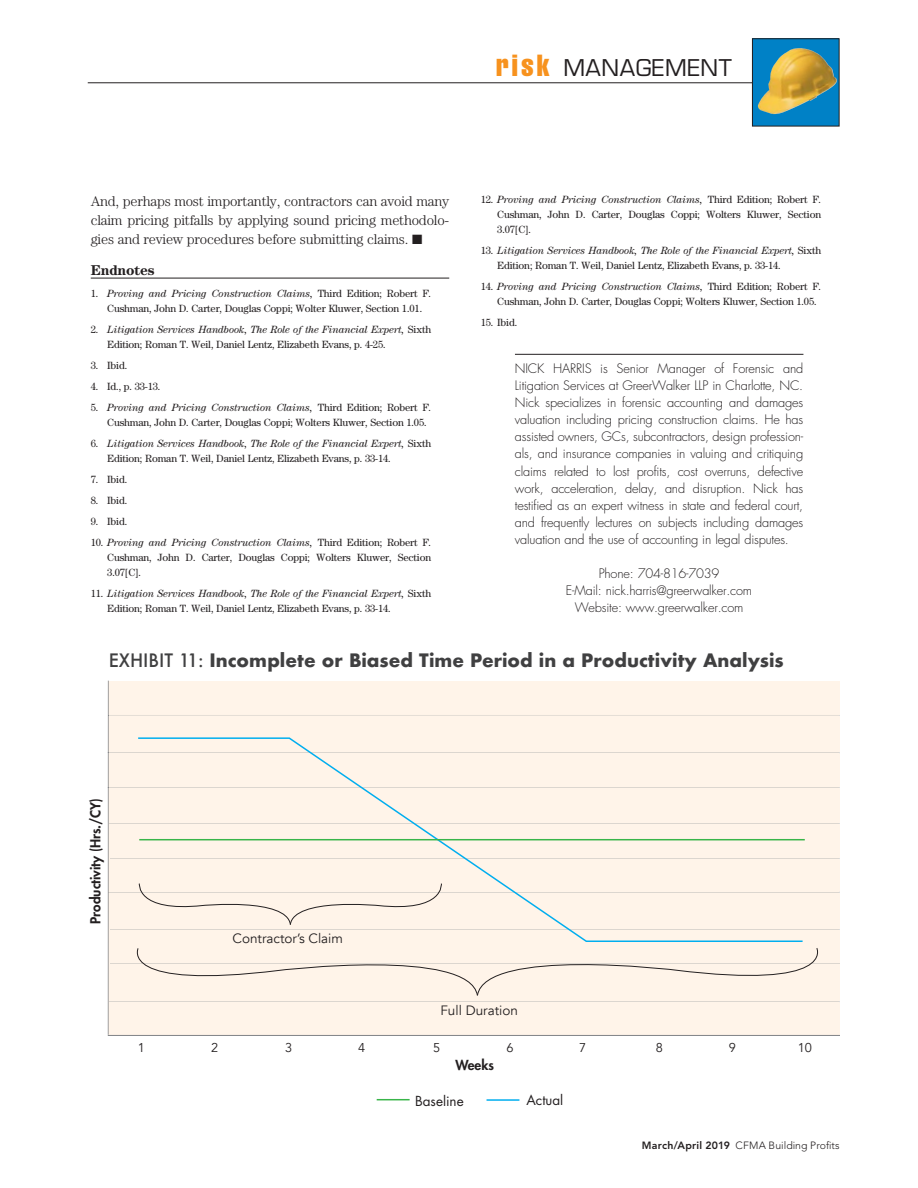
<style>
.page{position:relative;width:918px;height:1188px;background:#fff}
.page>*{position:absolute;margin:0;border:0;box-sizing:border-box;transform-origin:0 0}
.t1{font:22.5px "Eurostile";letter-spacing:.025em;color:#231f20}
.t2{font:700 18px "Futura";color:#404041}
.t3{font:300 14.25px/18.8px "Century";letter-spacing:-.015em;color:#231f20;text-align:justify}
.t4{font:700 14.25px "Century";letter-spacing:-.015em;color:#231f20}
.t5{font:13.5px "Avenir";color:#231f20}
.t6{font:800 13.5px "Futura";color:#231f20}
.t7{font:13.5px "Futura";color:#231f20}
.t8{font:300 12.75px/17.1px "Futura";letter-spacing:-.015em;color:#231f20;text-align:justify}
.t9{font:12.75px "Avenir";color:#231f20}
.t10{font:10.5px/15px "Century";letter-spacing:-.015em;color:#231f20}
.t11{font:300 10.5px "Avenir LT Std";color:#231f20}
.s1{font-family:"Helvetica";font-stretch:extra-condensed;font-size:30px;color:#f7921e}
.s2{font-style:italic}
.s3{font-weight:500}
.s4{font-weight:800}
</style>
<div class="page">
<hr style="left:91px;top:278px;width:358px;height:1px;background:#231f20">
<hr style="left:515px;top:354px;width:288px;height:1px;background:#231f20">
<div style="left:108px;top:681px;width:731px;height:354px;background:#fff4e9"></div>
<hr style="left:110px;top:963px;width:729px;height:1px;background:#dcd6cf">
<hr style="left:109px;top:1001px;width:730px;height:1px;background:#dcd6cf">
<hr style="left:111px;top:929px;width:728px;height:1px;background:#dcd6cf">
<hr style="left:110px;top:859px;width:729px;height:1px;background:#dcd6cf">
<hr style="left:109px;top:892px;width:730px;height:1px;background:#dcd6cf">
<hr style="left:108px;top:681px;width:1px;height:354px;background:#808285">
<hr style="left:108px;top:1035px;width:737px;height:1px;background:#808285">
<hr style="left:110px;top:823px;width:729px;height:1px;background:#dcd6cf">
<hr style="left:109px;top:787px;width:730px;height:1px;background:#dcd6cf">
<hr style="left:109px;top:753px;width:730px;height:1px;background:#dcd6cf">
<hr style="left:109px;top:715px;width:730px;height:1px;background:#dcd6cf">
<svg style="left:137px;top:737px;width:667px;height:205px"></svg>
<hr style="left:139px;top:839px;width:666px;height:1px;background:#39b54a">
<hr style="left:487px;top:1099px;width:32px;height:2px;background:#00aeef">
<hr style="left:377px;top:1099px;width:33px;height:1px;background:#39b54a">
<svg style="left:137px;top:883px;width:308px;height:42px"></svg>
<svg style="left:136px;top:947px;width:704px;height:55px"></svg>
<div style="left:841px;top:677px;width:34px;height:434px;background:#fff"></div>
<hr style="left:88px;top:82px;width:747px;height:1px;background:#231f20">
<div style="left:752px;top:39px;width:87px;height:87px;background:#0081c6"></div>
<div style="left:752px;top:38px;width:88px;height:88px;border:1px solid #231f20"></div>
<img style="left:758px;top:48px;width:79px;height:66px">
<h1 class="t1" style="left:496px;top:59px;width:237px"><span class="s1">risk</span> MANAGEMENT</h1>
<p class="t10" style="left:497px;top:193px;width:326px;text-align:justify;text-indent:-16px">12. <span class="s2">Proving and Pricing Construction Claims,</span> Third Edition; Robert F.<br>Cushman, John D. Carter, Douglas Coppi; Wolters Kluwer, Section 3.07[C].</p>
<p class="t10" style="left:497px;top:244px;width:326px;text-indent:-16px">13. <span class="s2">Litigation Services Handbook, The Role of the Financial Expert,</span> Sixth<br>Edition; Roman T. Weil, Daniel Lentz, Elizabeth Evans, p. 33-14.</p>
<p class="t10" style="left:497px;top:280px;width:326px;text-indent:-16px">14. <span class="s2">Proving and Pricing Construction Claims,</span> Third Edition; Robert F.<br>Cushman, John D. Carter, Douglas Coppi; Wolters Kluwer, Section 1.05.</p>
<p class="t10" style="left:481px;top:316px;width:38px">15. Ibid.</p>
<p class="t8" style="left:515px;top:361px;width:290px">NICK HARRIS is Senior Manager of Forensic and Litigation Services at GreerWalker LLP in Charlotte, NC.<br>Nick specializes in forensic accounting and damages valuation including pricing construction claims. He has assisted owners, GCs, subcontractors, design profession&shy;als, and insurance companies in valuing and critiquing claims related to lost profits, cost overruns, defective work, acceleration, delay, and disruption. Nick has testified as an expert witness in state and federal court, and frequently lectures on subjects including damages valuation and the use of accounting in legal disputes.</p>
<p class="t8" style="left:566px;top:566px;width:188px;text-align:center">Phone: 704-816-7039<br>E-Mail: nick.harris@greerwalker.com<br>Website: www.greerwalker.com</p>
<h2 class="t2" style="left:109px;top:648px;width:676px"><span class="s3">EXHIBIT 11:</span> Incomplete or Biased Time Period in a Productivity Analysis</h2>
<h3 class="t3" style="left:91px;top:193px;width:360px">And, perhaps most importantly, contractors can avoid many claim pricing pitfalls by applying sound pricing methodolo&shy;gies and review procedures before submitting claims.</h3>
<h3 class="t4" style="left:91px;top:265px;width:65px">Endnotes</h3>
<p class="t10" style="left:107px;top:287px;width:326px;text-indent:-16px">1. <span class="s2">Proving and Pricing Construction Claims,</span> Third Edition; Robert F.<br>Cushman, John D. Carter, Douglas Coppi; Wolter Kluwer, Section 1.01.</p>
<p class="t10" style="left:107px;top:323px;width:325px;text-indent:-16px">2. <span class="s2">Litigation Services Handbook, The Role of the Financial Expert,</span> Sixth<br>Edition; Roman T. Weil, Daniel Lentz, Elizabeth Evans, p. 4-25.</p>
<p class="t10" style="left:91px;top:359px;width:38px">3. Ibid.</p>
<p class="t10" style="left:91px;top:380px;width:71px">4. Id., p. 33-13.</p>
<p class="t10" style="left:107px;top:401px;width:326px;text-indent:-16px">5. <span class="s2">Proving and Pricing Construction Claims,</span> Third Edition; Robert F.<br>Cushman, John D. Carter, Douglas Coppi; Wolters Kluwer, Section 1.05.</p>
<p class="t10" style="left:107px;top:437px;width:325px;text-indent:-16px">6. <span class="s2">Litigation Services Handbook, The Role of the Financial Expert,</span> Sixth<br>Edition; Roman T. Weil, Daniel Lentz, Elizabeth Evans, p. 33-14.</p>
<p class="t10" style="left:91px;top:473px;width:38px">7. Ibid.</p>
<p class="t10" style="left:91px;top:494px;width:38px">8. Ibid.</p>
<p class="t10" style="left:91px;top:515px;width:38px">9. Ibid.</p>
<p class="t10" style="left:107px;top:536px;width:326px;text-align:justify;text-indent:-16px">10. <span class="s2">Proving and Pricing Construction Claims,</span> Third Edition; Robert F.<br>Cushman, John D. Carter, Douglas Coppi; Wolters Kluwer, Section 3.07[C].</p>
<p class="t10" style="left:107px;top:587px;width:325px;text-indent:-16px">11. <span class="s2">Litigation Services Handbook, The Role of the Financial Expert,</span> Sixth<br>Edition; Roman T. Weil, Daniel Lentz, Elizabeth Evans, p. 33-14.</p>
<p class="t6" style="left:89px;top:924px;width:127px;rotate:-90deg">Productivity (Hrs./CY)</p>
<p class="t5" style="left:233px;top:929px;width:112px">Contractor’s Claim</p>
<p class="t5" style="left:440px;top:1001px;width:79px">Full Duration</p>
<p class="t9" style="left:138px;top:1039px;width:9px">1</p>
<p class="t9" style="left:211px;top:1039px;width:9px">2</p>
<p class="t9" style="left:285px;top:1039px;width:9px">3</p>
<p class="t9" style="left:358px;top:1039px;width:9px">4</p>
<p class="t9" style="left:433px;top:1039px;width:9px">5</p>
<p class="t6" style="left:455px;top:1058px;width:40px">Weeks</p>
<p class="t9" style="left:507px;top:1039px;width:9px">6</p>
<p class="t9" style="left:579px;top:1039px;width:9px">7</p>
<p class="t9" style="left:656px;top:1039px;width:9px">8</p>
<p class="t9" style="left:729px;top:1039px;width:9px">9</p>
<p class="t9" style="left:798px;top:1039px;width:16px">10</p>
<p class="t7" style="left:415px;top:1094px;width:50px">Baseline</p>
<p class="t7" style="left:526px;top:1093px;width:38px">Actual</p>
<p class="t11" style="left:642px;top:1140px;width:199px"><span class="s4">March/April 2019</span> CFMA Building Profits</p>
</div>
